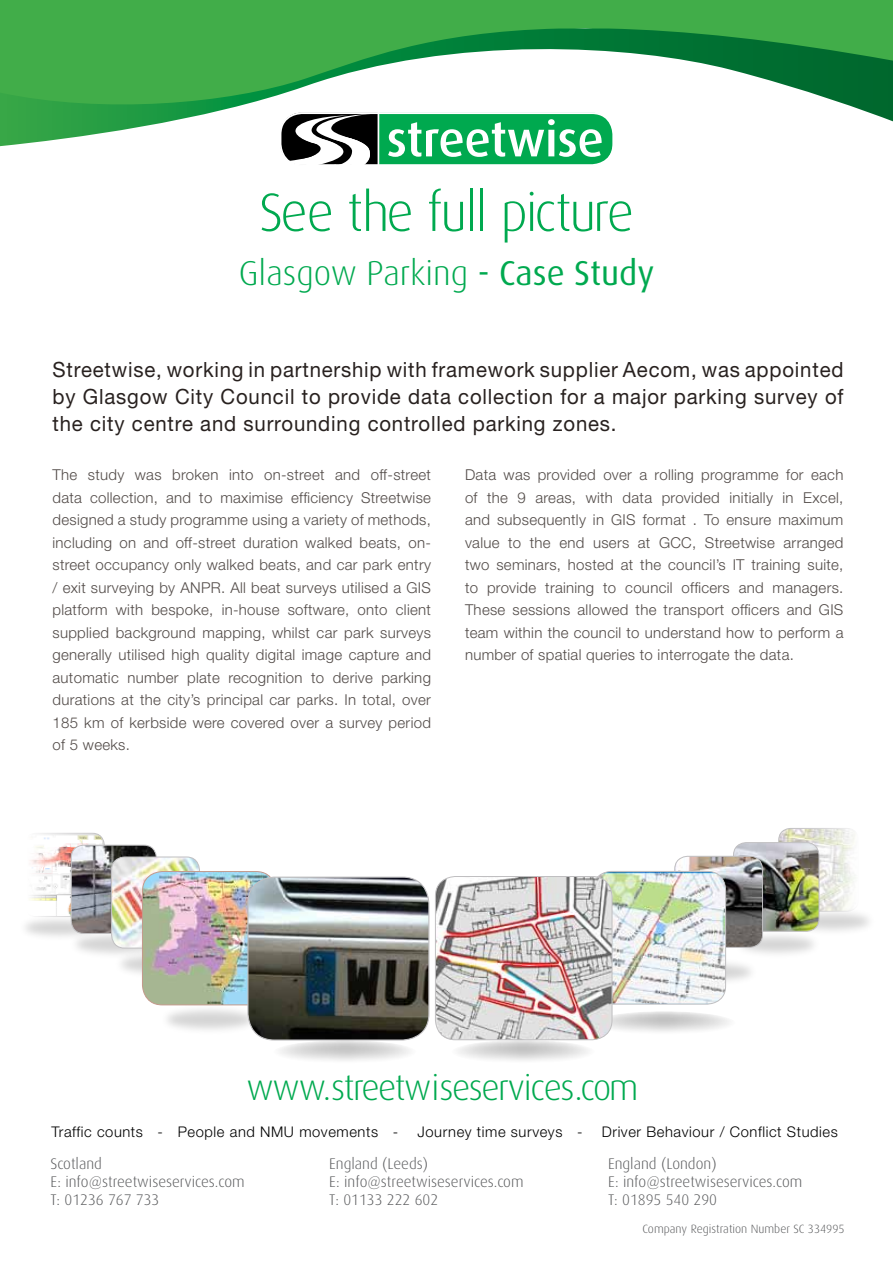
<style>
.page{position:relative;width:893px;height:1263px;background:#fff}
.page>*{position:absolute;margin:0;border:0;box-sizing:border-box;transform-origin:0 0}
.t1{font:300 54px "Dax";letter-spacing:-.04em;color:#00a94f}
.t2{font:300 36px "Dax";letter-spacing:-.04em;color:#00a94f}
.t3{font:300 34.5px "Dax";color:#00a94f}
.t4{font:21px/27px "Helvetica Neue LT";letter-spacing:.04em;color:#28211f;text-align:justify}
.t5{font:300 15.45px/18.5px "Dax";color:#58595b}
.t6{font:300 15px/22.5px "Helvetica Neue LT";letter-spacing:.02em;color:#524b48;text-align:justify}
.t7{font:300 14.7px "Helvetica Neue LT";letter-spacing:.04em;color:#000}
.t8{font:300 12px "Dax";color:#58595b}
.s1{font-weight:400}
</style>
<div class="page">
<div style="left:0;top:0;width:893px;height:29px;background:#41ad49"></div>
<svg style="left:0;top:29px;width:893px;height:117px"></svg>
<svg style="left:451px;top:1040px;width:144px;height:24px"></svg>
<svg style="left:592px;top:1011px;width:144px;height:24px"></svg>
<svg style="left:273px;top:1040px;width:144px;height:24px"></svg>
<div style="left:789px;top:906px;width:88px;height:30px;background:#000;opacity:.17"></div>
<div style="left:671px;top:957px;width:88px;height:30px;background:#000;opacity:.17"></div>
<div style="left:679px;top:944px;width:72px;height:14px;background:#fff;border-radius:50%"></div>
<div style="left:18px;top:913px;width:84px;height:29px;background:#000;opacity:.17"></div>
<div style="left:114px;top:948px;width:95px;height:32px;background:#000;opacity:.17"></div>
<div style="left:69px;top:928px;width:95px;height:31px;background:#000;opacity:.17"></div>
<div style="left:734px;top:930px;width:87px;height:30px;background:#000;opacity:.17"></div>
<div style="left:160px;top:1003px;width:99px;height:32px;background:#000;opacity:.17"></div>
<div style="left:167px;top:990px;width:85px;height:16px;background:#e5d4ce;border-radius:50%"></div>
<img style="left:780px;top:830px;width:79px;height:81px">
<div style="left:778px;top:828px;width:81px;height:83px;border:1px solid #c0bfc1;border-radius:12px"></div>
<img style="left:24px;top:833px;width:80px;height:81px">
<img style="left:28px;top:914px;width:43px;height:2px">
<div style="left:24px;top:833px;width:80px;height:84px;border:1px solid #c0bfc1;border-radius:12px"></div>
<img style="left:733px;top:843px;width:86px;height:88px">
<div style="left:733px;top:842px;width:86px;height:89px;border:1px solid #c0bfc1;border-radius:13px"></div>
<img style="left:71px;top:845px;width:85px;height:88px">
<div style="left:71px;top:845px;width:86px;height:89px;border:1px solid #c0bfc1;border-radius:13px"></div>
<img style="left:675px;top:856px;width:87px;height:91px">
<div style="left:674px;top:856px;width:89px;height:92px;border:1px solid #c0bfc1;border-radius:13px"></div>
<img style="left:112px;top:857px;width:87px;height:91px">
<div style="left:111px;top:857px;width:89px;height:91px;border:1px solid #c0bfc1;border-radius:13px"></div>
<img style="left:142px;top:871px;width:128px;height:134px">
<div style="left:142px;top:871px;width:134px;height:134px;border:1px solid #c3998b;border-radius:20px"></div>
<img style="left:248px;top:877px;width:181px;height:163px">
<div style="left:247px;top:876px;width:182px;height:164px;border:1px solid #c0bfc1;border-radius:26px"></div>
<img style="left:598px;top:871px;width:128px;height:133px">
<div style="left:593px;top:871px;width:133px;height:133px;border:1px solid #c0bfc1;border-radius:18px"></div>
<img style="left:435px;top:876px;width:177px;height:164px">
<div style="left:435px;top:876px;width:177px;height:164px;border:1px solid #c0bfc1;border-radius:20px"></div>
<svg style="left:280px;top:113px;width:333px;height:50px"></svg>
<div style="left:280px;top:112px;width:334px;height:54px;border:2px solid #fff;border-radius:21px"></div>
<h1 class="t1" style="left:259px;top:183px;width:377px">See the full picture</h1>
<h3 class="t3" style="left:239px;top:254px;width:417px">Glasgow Parking <span class="s1">- Case Study</span></h3>
<h3 class="t4" style="left:53px;top:356px;width:792px">Streetwise, working in partnership with framework supplier Aecom, was appointed by Glasgow City Council to provide data collection for a major parking survey of the city centre and surrounding controlled parking zones.</h3>
<p class="t6" style="left:53px;top:463px;width:380px">The study was broken into on-street and off-street data collection, and to maximise efficiency Streetwise designed a study programme using a variety of methods, including on and off-street duration walked beats, on&shy;street occupancy only walked beats, and car park entry / exit surveying by ANPR. All beat surveys utilised a GIS platform with bespoke, in-house software, onto client supplied background mapping, whilst car park surveys generally utilised high quality digital image capture and automatic number plate recognition to derive parking durations at the city’s principal car parks. In total, over 185 km of kerbside were covered over a survey period of 5 weeks.</p>
<p class="t6" style="left:465px;top:463px;width:380px">Data was provided over a rolling programme for each of the 9 areas, with data provided initially in Excel, and subsequently in GIS format . To ensure maximum value to the end users at GCC, Streetwise arranged two seminars, hosted at the council’s IT training suite, to provide training to council officers and managers.<br>These sessions allowed the transport officers and GIS team within the council to understand how to perform a number of spatial queries to interrogate the data.</p>
<h2 class="t2" style="left:247px;top:1068px;width:393px">www.streetwiseservices.com</h2>
<p class="t7" style="left:51px;top:1123px;width:348px">Traffic counts - People and NMU movements -</p>
<p class="t7" style="left:417px;top:1123px;width:166px">Journey time surveys -</p>
<p class="t7" style="left:602px;top:1123px;width:238px">Driver Behaviour / Conflict Studies</p>
<p class="t5" style="left:50px;top:1154px;width:196px">Scotland<br>E: info@streetwiseservices.com<br>T: 01236 767 733</p>
<p class="t5" style="left:329px;top:1154px;width:196px">England (Leeds)<br>E: info@streetwiseservices.com<br>T: 01133 222 602</p>
<p class="t5" style="left:608px;top:1154px;width:196px">England (London)<br>E: info@streetwiseservices.com<br>T: 01895 540 290</p>
<p class="t8" style="left:642px;top:1222px;width:204px">Company Registration Number SC 334995</p>
</div>
